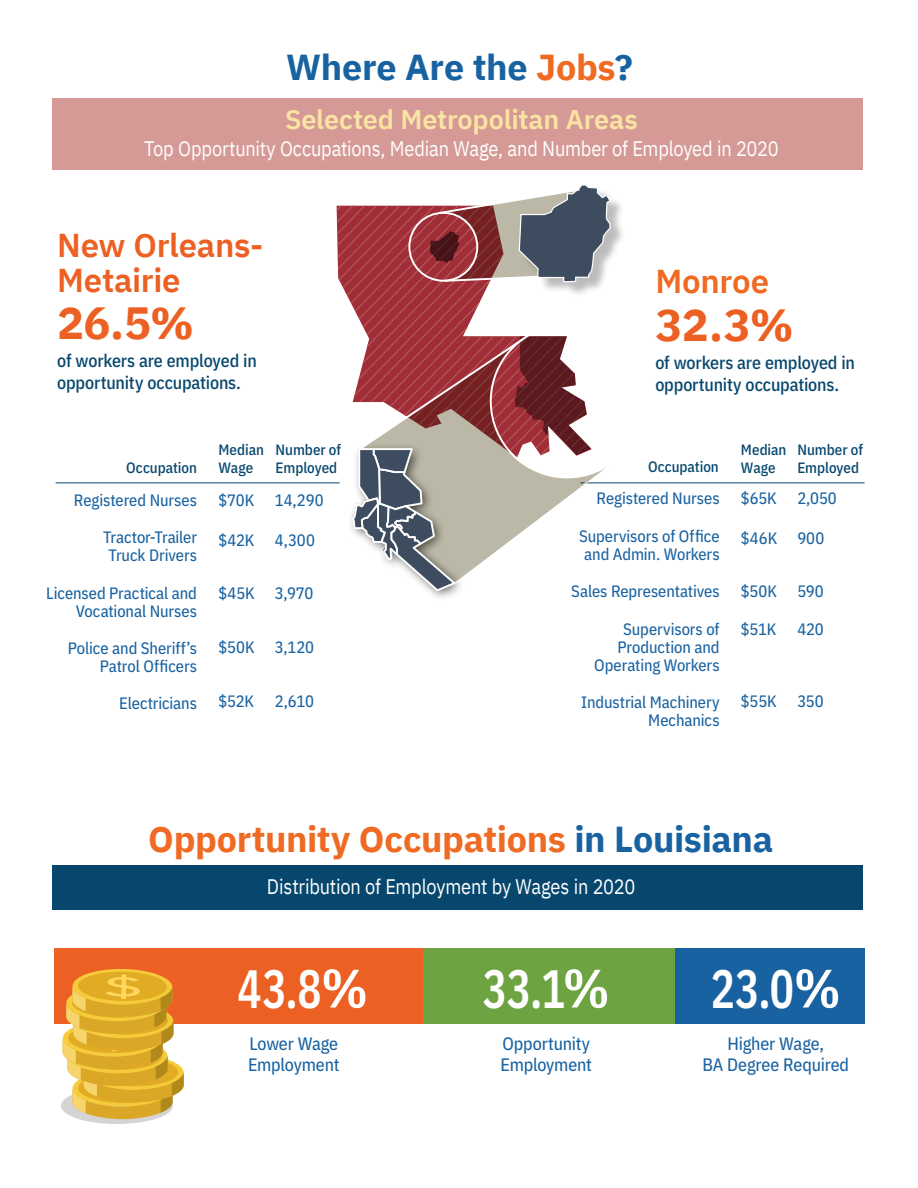
<style>
.page{position:relative;width:918px;height:1188px;background:#fff}
.page>*{position:absolute;margin:0;border:0;box-sizing:border-box;transform-origin:0 0}
.t1{font:600 54px "IBM Plex Sans Cond";color:#fff;scale:.83 1}
.t2{font:700 45px "IBM Plex Sans";color:#ec6123}
.t3{font:700 36px "IBM Plex Sans";letter-spacing:-.01em;color:#ef6a22}
.t4{font:700 36px "IBM Plex Sans";letter-spacing:-.005em;color:#1862a1}
.t5{font:600 33px "IBM Plex Sans";letter-spacing:-.01em;color:#ec6123}
.t6{font:600 33px "IBM Plex Sans";letter-spacing:-.005em;color:#ef6a22}
.t7{font:600 27px "IBM Plex Sans";letter-spacing:-.005em;color:#fae3a3}
.t8{font:21px "IBM Plex Sans";letter-spacing:-.01em;color:#fff;scale:.87 1}
.t9{font:500 18px "IBM Plex Sans Cond";letter-spacing:-.01em;color:#07476e}
.t10{font:18px "IBM Plex Sans Cond Text";letter-spacing:-.01em;color:#1862a1}
.t11{font:16.5px/18px "IBM Plex Sans Cond Text";letter-spacing:-.005em;color:#1862a1;text-align:right}
.t12{font:500 15px/18px "IBM Plex Sans Cond";color:#07476e}
.s1{color:#ef6a22}
.s2{color:#1862a1}
</style>
<div class="page">
<div style="left:52px;top:98px;width:811px;height:72px;background:#d59a96"></div>
<div style="left:52px;top:866px;width:811px;height:44px;background:#07476e"></div>
<hr style="left:56px;top:483px;width:284px;height:1px;background:#07476e">
<hr style="left:581px;top:483px;width:284px;height:1px;background:#07476e">
<div style="left:54px;top:948px;width:432px;height:75px;background:#ec6123"></div>
<div style="left:423px;top:948px;width:263px;height:75px;background:#6da341"></div>
<div style="left:675px;top:948px;width:190px;height:75px;background:#1862a1"></div>
<svg style="left:61px;top:1087px;width:112px;height:37px"></svg>
<svg style="left:63px;top:969px;width:121px;height:150px"></svg>
<div style="left:348px;top:443px;width:118px;height:159px;background:#231f20;opacity:.75"></div>
<div style="left:521px;top:186px;width:104px;height:112px;background:#231f20;opacity:.3"></div>
<svg style="left:337px;top:185px;width:275px;height:408px"></svg>
<p class="t4" style="left:286px;top:38px;width:348px">Where Are the <span class="s1">Jobs</span>?</p>
<p class="t7" style="left:285px;top:98px;width:354px">Selected Metropolitan Areas</p>
<p class="t8" style="left:144px;top:132px;width:731px">Top Opportunity Occupations, Median Wage, and Number of Employed in 2020</p>
<p class="t5" style="left:57px;top:219px;width:208px">New Orleans-</p>
<p class="t5" style="left:57px;top:254px;width:125px">Metairie</p>
<p class="t2" style="left:57px;top:287px;width:138px">26.5%</p>
<p class="t9" style="left:57px;top:347px;width:201px">of workers are employed in</p>
<p class="t9" style="left:57px;top:368px;width:185px">opportunity occupations.</p>
<p class="t12" style="left:126px;top:457px;width:72px">Occupation</p>
<p class="t12" style="left:219px;top:439px;width:47px">Median<br>Wage</p>
<p class="t12" style="left:276px;top:439px;width:67px">Number of<br>Employed</p>
<p class="t11" style="left:74px;top:489px;width:125px">Registered Nurses</p>
<p class="t11" style="left:103px;top:527px;width:95px;text-align:center">Tractor-Trailer<br>Truck Drivers</p>
<p class="t11" style="left:46px;top:582px;width:152px">Licensed Practical and<br>Vocational Nurses</p>
<p class="t11" style="left:68px;top:638px;width:131px">Police and Sheriff’s<br>Patrol Officers</p>
<p class="t11" style="left:119px;top:693px;width:79px">Electricians</p>
<p class="t11" style="left:219px;top:489px;width:107px">$70K 14,290</p>
<p class="t11" style="left:219px;top:530px;width:98px">$42K 4,300</p>
<p class="t11" style="left:219px;top:583px;width:96px">$45K 3,970</p>
<p class="t11" style="left:219px;top:636px;width:97px">$50K 3,120</p>
<p class="t11" style="left:219px;top:691px;width:37px">$52K</p>
<p class="t11" style="left:275px;top:691px;width:41px">2,610</p>
<p class="t6" style="left:655px;top:255px;width:115px">Monroe</p>
<p class="t2" style="left:655px;top:289px;width:140px">32.3%</p>
<p class="t9" style="left:655px;top:349px;width:201px">of workers are employed in</p>
<p class="t9" style="left:655px;top:370px;width:185px">opportunity occupations.</p>
<p class="t12" style="left:648px;top:456px;width:72px">Occupation</p>
<p class="t11" style="left:597px;top:488px;width:125px">Registered Nurses</p>
<p class="t11" style="left:579px;top:526px;width:142px;text-align:center">Supervisors of Office and Admin. Workers</p>
<p class="t11" style="left:571px;top:581px;width:150px">Sales Representatives</p>
<p class="t11" style="left:594px;top:619px;width:127px">Supervisors of<br>Production and<br>Operating Workers</p>
<p class="t11" style="left:581px;top:692px;width:140px">Industrial Machinery<br>Mechanics</p>
<p class="t12" style="left:741px;top:439px;width:47px">Median<br>Wage</p>
<p class="t12" style="left:797px;top:439px;width:67px">Number of<br>Employed</p>
<p class="t11" style="left:741px;top:488px;width:97px">$65K 2,050</p>
<p class="t11" style="left:741px;top:527px;width:85px">$46K 900</p>
<p class="t11" style="left:741px;top:581px;width:84px">$50K 590</p>
<p class="t11" style="left:741px;top:619px;width:37px">$51K</p>
<p class="t11" style="left:797px;top:619px;width:28px">420</p>
<p class="t11" style="left:741px;top:690px;width:84px">$55K 350</p>
<p class="t3" style="left:148px;top:810px;width:626px">Opportunity Occupations <span class="s2">in Louisiana</span></p>
<p class="t8" style="left:267px;top:870px;width:425px">Distribution of Employment by Wages in 2020</p>
<p class="t1" style="left:238px;top:946px;width:159px">43.8%</p>
<p class="t10" style="left:249px;top:1029px;width:90px">Lower Wage</p>
<p class="t10" style="left:248px;top:1051px;width:93px">Employment</p>
<p class="t1" style="left:483px;top:946px;width:154px">33.1%</p>
<p class="t10" style="left:502px;top:1029px;width:89px">Opportunity</p>
<p class="t10" style="left:501px;top:1051px;width:93px">Employment</p>
<p class="t1" style="left:711px;top:946px;width:158px">23.0%</p>
<p class="t10" style="left:727px;top:1029px;width:98px">Higher Wage,</p>
<p class="t10" style="left:702px;top:1051px;width:148px">BA Degree Required</p>
</div>
